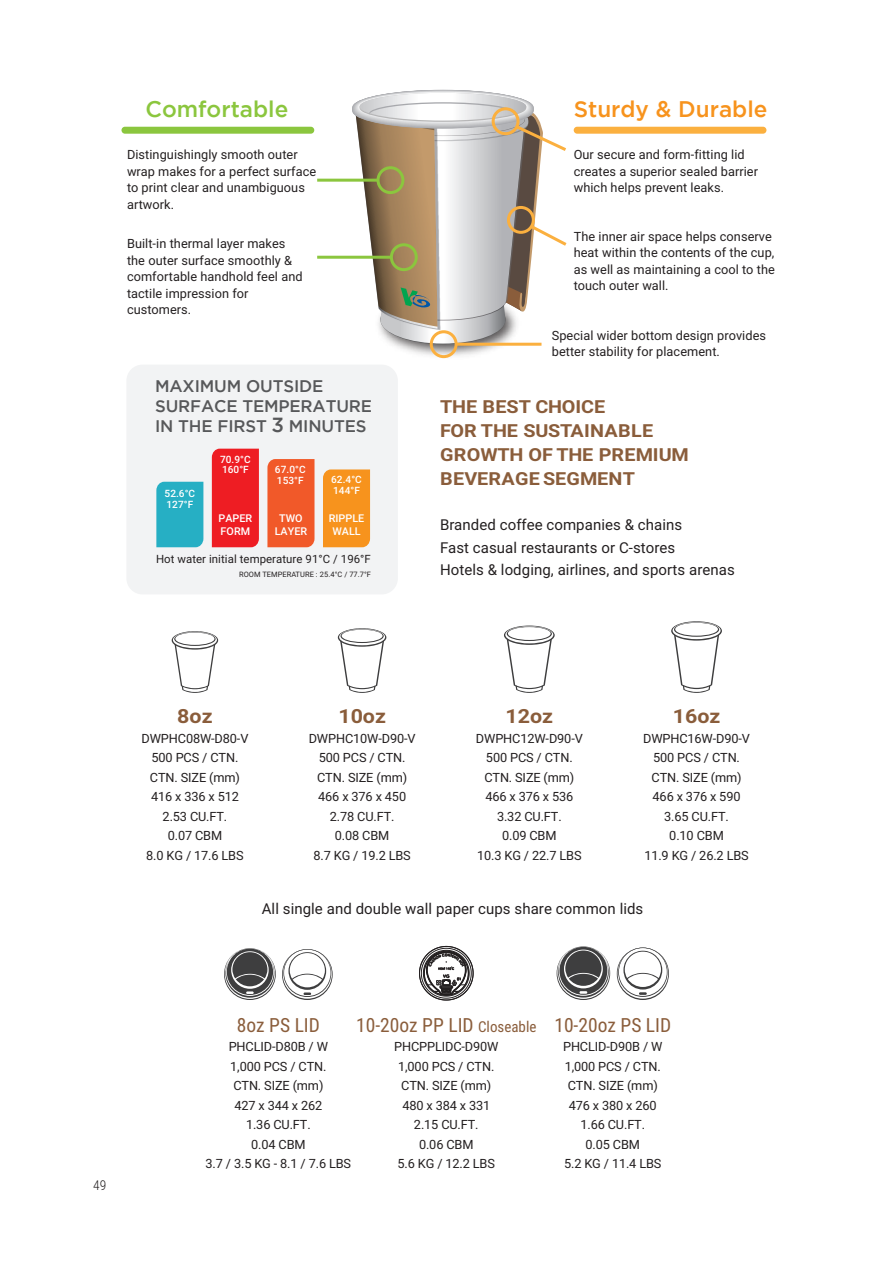
<style>
.page{position:relative;width:893px;height:1263px;background:#fff}
.page>*{position:absolute;margin:0;border:0;box-sizing:border-box;transform-origin:0 0}
.t1{font:500 22.5px "Gotham";color:#f7931d}
.t2{font:500 22.5px "Gotham";color:#8bc63e}
.t3{font:19.5px "Roboto Condensed";color:#8a5d3b}
.t4{font:700 19.5px "Roboto";color:#8a5d3b;scale:1.1 1}
.t5{font:700 18px/24px "Roboto";color:#8a5d3b;scale:1.1 1}
.t6{font:500 16.8px/20.1px "Gotham";letter-spacing:-.01em;color:#57585a}
.t7{font:15px/22.5px "Roboto";letter-spacing:.005em;color:#231f20}
.t8{font:300 13.5px "Roboto Condensed";color:#231f20}
.t9{font:12.75px/19.5px "Roboto";letter-spacing:.005em;color:#231f20;text-align:center}
.t10{font:11.4px "Roboto";letter-spacing:.005em;color:#231f20}
.t11{font:500 10.8px/12.9px "Roboto";letter-spacing:.005em;color:#fff;text-align:center}
.t12{font:500 10.05px/10.8px "Roboto";letter-spacing:.005em;color:#fff}
.t13{font:7.5px "Roboto";letter-spacing:.005em;color:#231f20}
.s1{font-size:20.4px}
.s2{font-size:15px}
</style>
<div class="page">
<svg style="left:172px;top:631px;width:46px;height:62px"></svg>
<svg style="left:338px;top:628px;width:48px;height:65px"></svg>
<svg style="left:504px;top:625px;width:51px;height:68px"></svg>
<svg style="left:671px;top:621px;width:51px;height:72px"></svg>
<svg style="left:557px;top:946px;width:53px;height:54px"></svg>
<svg style="left:617px;top:947px;width:52px;height:53px"></svg>
<svg style="left:224px;top:948px;width:52px;height:52px"></svg>
<svg style="left:282px;top:949px;width:51px;height:51px"></svg>
<img style="left:322px;top:89px;width:151px;height:270px">
<div style="left:430px;top:330px;width:28px;height:28px;border:3px solid #fbb03f;border-radius:50%"></div>
<hr style="left:317px;top:179px;width:61px;height:3px;background:#8bc63e">
<hr style="left:317px;top:256px;width:75px;height:3px;background:#8bc63e">
<svg style="left:352px;top:90px;width:215px;height:254px"></svg>
<div style="left:574px;top:127px;width:192px;height:7px;background:#fbb03f;border-radius:3px"></div>
<div style="left:121px;top:127px;width:193px;height:7px;background:#8bc63e;border-radius:3px"></div>
<hr style="left:456px;top:343px;width:85px;height:3px;background:#fbb03f">
<div style="left:126px;top:365px;width:272px;height:229px;background:#f2f3f4;border-radius:16px"></div>
<div style="left:156px;top:482px;width:47px;height:65px;background:#26afc4"></div>
<div style="left:323px;top:469px;width:47px;height:78px;background:#f7931d"></div>
<div style="left:212px;top:449px;width:47px;height:98px;background:#ee1d23"></div>
<div style="left:267px;top:459px;width:47px;height:88px;background:#f15929"></div>
<svg style="left:419px;top:946px;width:55px;height:55px"></svg>
<h1 class="t2" style="left:145px;top:96px;width:144px">Comfortable</h1>
<h1 class="t1" style="left:574px;top:96px;width:195px">Sturdy &amp; Durable</h1>
<p class="t9" style="left:127px;top:146px;width:191px;line-height:16.5px;text-align:left">Distinguishingly smooth outer wrap makes for a perfect surface to print clear and unambiguous artwork.</p>
<p class="t9" style="left:574px;top:146px;width:186px;line-height:16.5px;text-align:left">Our secure and form-fitting lid creates a superior sealed barrier which helps prevent leaks.</p>
<p class="t9" style="left:574px;top:227px;width:203px;line-height:16.5px;text-align:left">The inner air space helps conserve heat within the contents of the cup, as well as maintaining a cool to the touch outer wall.</p>
<p class="t9" style="left:552px;top:326px;width:216px;line-height:16.5px;text-align:left">Special wider bottom design provides better stability for placement.</p>
<p class="t9" style="left:127px;top:235px;width:177px;line-height:16.5px;text-align:left">Built-in thermal layer makes the outer surface smoothly &amp; comfortable handhold feel and tactile impression for customers.</p>
<h3 class="t6" style="left:155px;top:376px;width:218px">MAXIMUM OUTSIDE<br>SURFACE TEMPERATURE<br>IN THE FIRST <span class="s1">3</span> MINUTES</h3>
<p class="t12" style="left:165px;top:488px;width:32px">52.6°C<br>127°F</p>
<p class="t12" style="left:220px;top:453px;width:32px">70.9°C<br>160°F</p>
<p class="t12" style="left:275px;top:464px;width:32px">67.0°C<br>153°F</p>
<p class="t12" style="left:331px;top:474px;width:32px">62.4°C<br>144°F</p>
<p class="t11" style="left:275px;top:511px;width:34px">TWO<br>LAYER</p>
<p class="t13" style="left:239px;top:570px;width:133px">ROOM TEMPERATURE : 25.4°C / 77.7°F</p>
<p class="t11" style="left:218px;top:511px;width:35px;text-align:left">PAPER<br>FORM</p>
<p class="t11" style="left:329px;top:511px;width:37px">RIPPLE<br>WALL</p>
<p class="t10" style="left:156px;top:551px;width:216px">Hot water initial temperature 91°C / 196°F</p>
<h3 class="t5" style="left:440px;top:394px;width:228px">THE BEST CHOICE<br>FOR THE SUSTAINABLE<br>GROWTH OF THE PREMIUM<br>BEVERAGESEGMENT</h3>
<p class="t7" style="left:440px;top:513px;width:296px">Branded coffee companies &amp; chains<br>Fast casual restaurants or C-stores<br>Hotels &amp; lodging, airlines, and sports arenas</p>
<h2 class="t4" style="left:177px;top:703px;width:34px">8oz</h2>
<p class="t9" style="left:142px;top:728px;width:108px">DWPHC08W-D80-V<br>500 PCS / CTN.<br>CTN. SIZE (mm)<br>416 x 336 x 512<br>2.53 CU.FT.<br>0.07 CBM<br>8.0 KG / 17.6 LBS</p>
<h2 class="t4" style="left:338px;top:703px;width:45px">10oz</h2>
<p class="t9" style="left:309px;top:728px;width:108px">DWPHC10W-D90-V<br>500 PCS / CTN.<br>CTN. SIZE (mm)<br>466 x 376 x 450<br>2.78 CU.FT.<br>0.08 CBM<br>8.7 KG / 19.2 LBS</p>
<h2 class="t4" style="left:506px;top:703px;width:45px">12oz</h2>
<p class="t9" style="left:476px;top:728px;width:108px">DWPHC12W-D90-V<br>500 PCS / CTN.<br>CTN. SIZE (mm)<br>466 x 376 x 536<br>3.32 CU.FT.<br>0.09 CBM<br>10.3 KG / 22.7 LBS</p>
<h2 class="t4" style="left:673px;top:703px;width:45px">16oz</h2>
<p class="t9" style="left:643px;top:728px;width:108px">DWPHC16W-D90-V<br>500 PCS / CTN.<br>CTN. SIZE (mm)<br>466 x 376 x 590<br>3.65 CU.FT.<br>0.10 CBM<br>11.9 KG / 26.2 LBS</p>
<p class="t7" style="left:262px;top:896px;width:383px">All single and double wall paper cups share common lids</p>
<p class="t8" style="left:93px;top:1175px;width:15px">49</p>
<h2 class="t3" style="left:237px;top:1011px;width:85px">8oz PS LID</h2>
<p class="t9" style="left:206px;top:1036px;width:147px">PHCLID-D80B / W<br>1,000 PCS / CTN.<br>CTN. SIZE (mm)<br>427 x 344 x 262<br>1.36 CU.FT.<br>0.04 CBM<br>3.7 / 3.5 KG - 8.1 / 7.6 LBS</p>
<h2 class="t3" style="left:356px;top:1011px;width:182px">10-20oz PP LID <span class="s2">Closeable</span></h2>
<p class="t9" style="left:394px;top:1036px;width:106px">PHCPPLIDC-D90W<br>1,000 PCS / CTN.<br>CTN. SIZE (mm)<br>480 x 384 x 331<br>2.15 CU.FT.<br>0.06 CBM<br>5.6 KG / 12.2 LBS</p>
<h2 class="t3" style="left:554px;top:1011px;width:118px">10-20oz PS LID</h2>
<p class="t9" style="left:563px;top:1036px;width:101px">PHCLID-D90B / W<br>1,000 PCS / CTN.<br>CTN. SIZE (mm)<br>476 x 380 x 260<br>1.66 CU.FT.<br>0.05 CBM<br>5.2 KG / 11.4 LBS</p>
</div>
